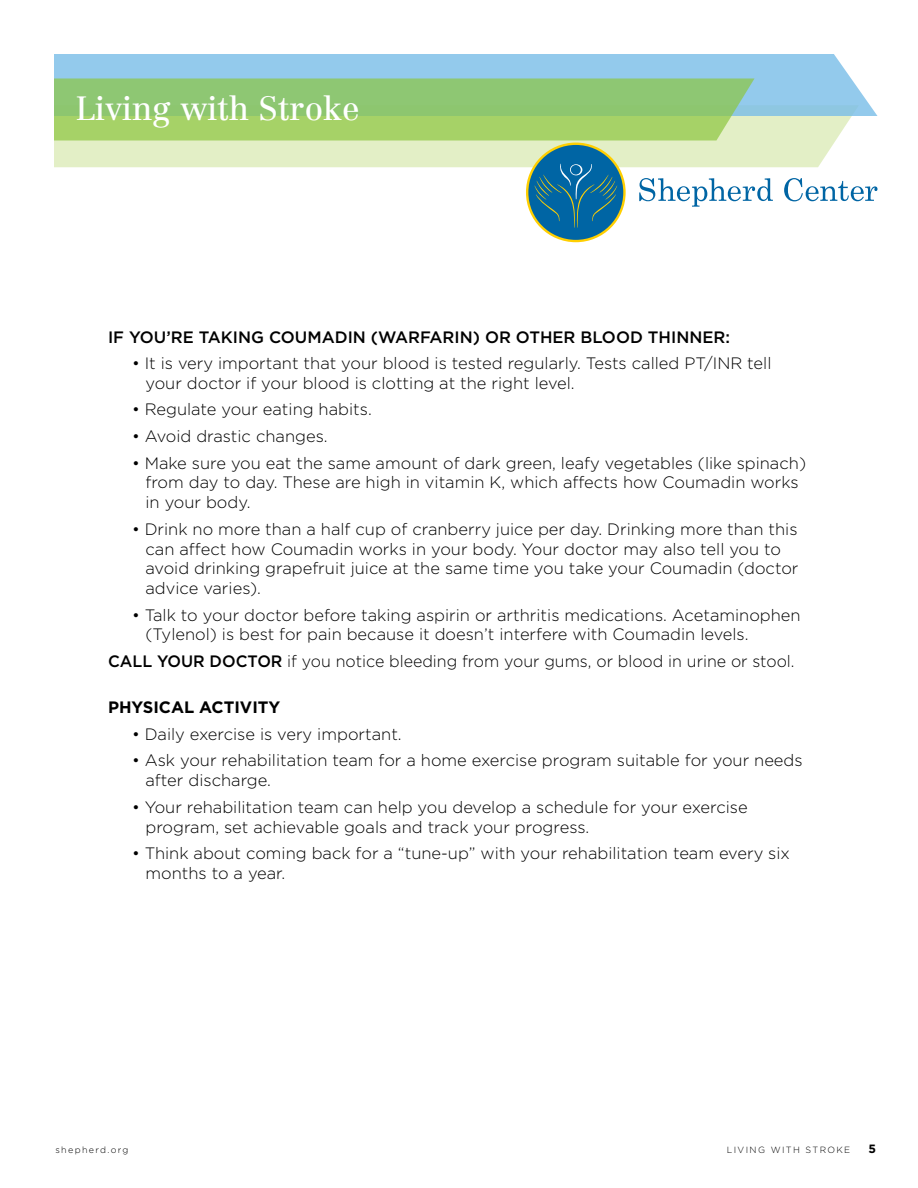
<style>
.page{position:relative;width:918px;height:1188px;background:#fff}
.page>*{position:absolute;margin:0;border:0;box-sizing:border-box;transform-origin:0 0}
.t1{font:33.15px "Centennial";color:#fff}
.t2{font:300 16.5px/19.8px "Gotham";color:#000}
.t3{font:500 16.5px "Gotham";color:#000}
.t4{font:700 16.5px "Gotham";color:#000}
.t5{font:700 12px "Gotham";color:#000}
.t6{font:300 9px "Gotham";letter-spacing:.15em;color:#000}
.s1{font-weight:500}
</style>
<div class="page">
<div style="left:54px;top:116px;width:798px;height:51px;background:#e3efc6"></div>
<svg style="left:54px;top:54px;width:824px;height:62px;background:#98ccec"></svg>
<svg style="left:54px;top:78px;width:701px;height:63px;background:#98cb72"></svg>
<div style="left:526px;top:143px;width:100px;height:99px;border:5px solid #ffcf01;border-radius:50%"></div>
<div style="left:528px;top:145px;width:95px;height:95px;background:#0065a4;border-radius:50%"></div>
<svg style="left:534px;top:163px;width:83px;height:65px"></svg>
<svg style="left:639px;top:178px;width:134px;height:29px"></svg>
<svg style="left:784px;top:178px;width:94px;height:23px"></svg>
<h1 class="t1" style="left:76px;top:88px;width:286px">Living with Stroke</h1>
<p class="t3" style="left:108px;top:327px;width:624px">IF YOU’RE TAKING COUMADIN (WARFARIN) OR OTHER BLOOD THINNER:</p>
<p class="t2" style="left:146px;top:353px;width:628px;text-indent:-13px">• It is very important that your blood is tested regularly. Tests called PT/INR tell your doctor if your blood is clotting at the right level.</p>
<p class="t2" style="left:132px;top:400px;width:241px">• Regulate your eating habits.</p>
<p class="t2" style="left:132px;top:426px;width:197px">• Avoid drastic changes.</p>
<p class="t2" style="left:146px;top:453px;width:662px;text-indent:-13px">• Make sure you eat the same amount of dark green, leafy vegetables (like spinach) from day to day. These are high in vitamin K, which affects how Coumadin works in your body.</p>
<p class="t2" style="left:146px;top:519px;width:655px;text-indent:-13px">• Drink no more than a half cup of cranberry juice per day. Drinking more than this can affect how Coumadin works in your body. Your doctor may also tell you to avoid drinking grapefruit juice at the same time you take your Coumadin (doctor advice varies).</p>
<p class="t2" style="left:146px;top:605px;width:657px;text-indent:-13px">• Talk to your doctor before taking aspirin or arthritis medications. Acetaminophen (Tylenol) is best for pain because it doesn’t interfere with Coumadin levels.</p>
<p class="t2" style="left:108px;top:651px;width:688px"><span class="s1">CALL YOUR DOCTOR</span> if you notice bleeding from your gums, or blood in urine or stool.</p>
<p class="t4" style="left:108px;top:698px;width:174px">PHYSICAL ACTIVITY</p>
<p class="t2" style="left:132px;top:724px;width:271px">• Daily exercise is very important.</p>
<p class="t2" style="left:146px;top:751px;width:659px;text-indent:-13px">• Ask your rehabilitation team for a home exercise program suitable for your needs after discharge.</p>
<p class="t2" style="left:146px;top:797px;width:604px;text-indent:-13px">• Your rehabilitation team can help you develop a schedule for your exercise program, set achievable goals and track your progress.</p>
<p class="t2" style="left:146px;top:843px;width:646px;text-indent:-13px">• Think about coming back for a “tune-up” with your rehabilitation team every six months to a year.</p>
<p class="t6" style="left:56px;top:1145px;width:75px">shepherd.org</p>
<p class="t6" style="left:727px;top:1145px;width:125px">LIVING WITH STROKE</p>
<p class="t5" style="left:868px;top:1142px;width:9px">5</p>
</div>
